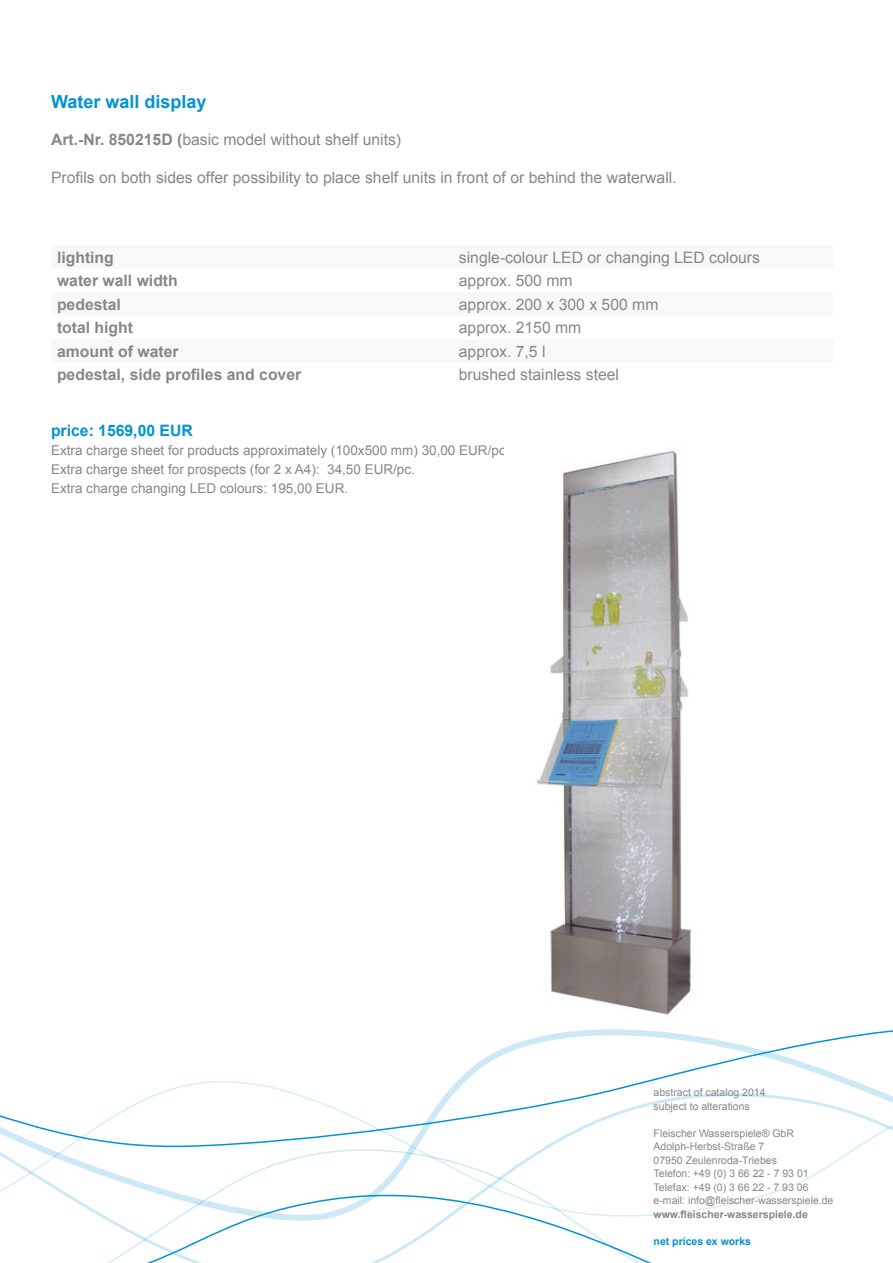
<style>
.page{position:relative;width:893px;height:1263px;background:#fff}
.page>*{position:absolute;margin:0;border:0;box-sizing:border-box;transform-origin:0 0}
.t1{font:700 18px "Arial";color:#0093d2}
.t2{font:15.75px "Arial";color:#868786}
.t3{font:700 15.75px "Arial";color:#868786}
.t4{font:700 15.75px "Arial";color:#0093d2}
.t5{font:13.5px/18.8px "Arial";color:#868786}
.t6{font:10.5px/13.5px "Arial";color:#868786}
.t7{font:700 10.5px "Arial";color:#868786}
.t8{font:700 10.5px "Arial";color:#0093d2}
.s1{font-weight:700}
</style>
<div class="page">
<svg style="left:467px;top:1029px;width:426px;height:43px"></svg>
<svg style="left:0;top:1072px;width:893px;height:191px"></svg>
<img style="left:536px;top:450px;width:156px;height:565px">
<p class="t1" style="left:51px;top:90px;width:157px">Water wall display</p>
<p class="t2" style="left:51px;top:130px;width:352px"><span class="s1">Art.-Nr. 850215D (</span>basic model without shelf units)</p>
<p class="t2" style="left:51px;top:167px;width:627px">Profils on both sides offer possibility to place shelf units in front of or behind the waterwall.</p>
<p class="t3" style="left:57px;top:247px;width:58px">lighting</p>
<p class="t2" style="left:459px;top:247px;width:303px">single-colour LED or changing LED colours</p>
<p class="t3" style="left:57px;top:270px;width:122px">water wall width</p>
<p class="t2" style="left:459px;top:270px;width:115px">approx. 500 mm</p>
<p class="t3" style="left:57px;top:294px;width:65px">pedestal</p>
<p class="t2" style="left:459px;top:294px;width:201px">approx. 200 x 300 x 500 mm</p>
<p class="t3" style="left:57px;top:317px;width:78px">total hight</p>
<p class="t2" style="left:459px;top:317px;width:124px">approx. 2150 mm</p>
<p class="t3" style="left:57px;top:340px;width:123px">amount of water</p>
<p class="t2" style="left:459px;top:341px;width:88px">approx. 7,5 l</p>
<p class="t3" style="left:57px;top:364px;width:246px">pedestal, side profiles and cover</p>
<p class="t2" style="left:459px;top:364px;width:162px">brushed stainless steel</p>
<p class="t4" style="left:51px;top:420px;width:143px">price: 1569,00 EUR</p>
<p class="t5" style="left:51px;top:441px;width:460px">Extra charge sheet for products approximately (100x500 mm) 30,00 EUR/pc.<br>Extra charge sheet for prospects (for 2 x A4): 34,50 EUR/pc.<br>Extra charge changing LED colours: 195,00 EUR.</p>
<p class="t6" style="left:654px;top:1086px;width:114px">abstract of catalog 2014 subject to alterations</p>
<p class="t6" style="left:654px;top:1126px;width:181px">Fleischer Wasserspiele® GbR<br>Adolph-Herbst-Straße 7<br>07950 Zeulenroda-Triebes<br>Telefon: +49 (0) 3 66 22 - 7 93 01<br>Telefax: +49 (0) 3 66 22 - 7 93 06 e-mail: info@fleischer-wasserspiele.de</p>
<p class="t7" style="left:654px;top:1207px;width:156px">www.fleischer-wasserspiele.de</p>
<p class="t8" style="left:654px;top:1234px;width:99px">net prices ex works</p>
</div>
